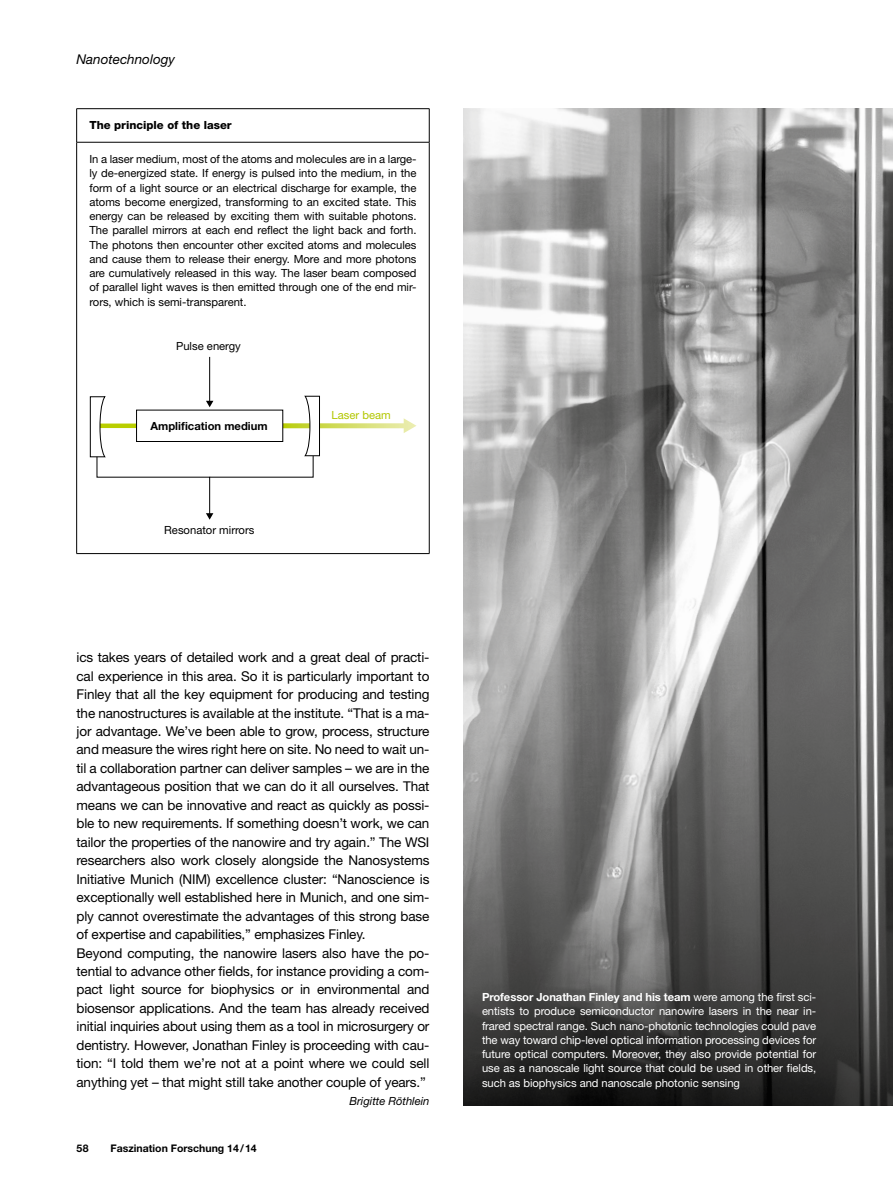
<style>
.page{position:relative;width:893px;height:1191px;background:#fff}
.page>*{position:absolute;margin:0;border:0;box-sizing:border-box;transform-origin:0 0}
.t1{font:13.5px/18.5px "Helvetica Neue LT Std";letter-spacing:-.01em;color:#000}
.t2{font:italic 13.5px "Helvetica Neue LT Std";color:#000}
.t3{font:11.25px/14.2px "Helvetica Neue LT Std";letter-spacing:-.005em;color:#000;text-align:justify}
.t4{font:11.25px/14.2px "Helvetica Neue LT Std";letter-spacing:-.005em;color:#fff;text-align:justify}
.t5{font:800 11.25px "Helvetica Neue LT Std";color:#000}
.t6{font:700 11.25px "Helvetica Neue LT Std";color:#000}
.t7{font:italic 11.25px "Helvetica Neue LT Std";letter-spacing:-.005em;color:#000}
.t8{font:11.25px "Helvetica Neue LT Std";color:#b3c700}
.t9{font:700 10.5px "Helvetica Neue LT Std";color:#000}
.s1{font-weight:700}
</style>
<div class="page">
<img style="left:463px;top:108px;width:430px;height:997px">
<hr style="left:76px;top:108px;width:353px;height:1px;background:#000">
<hr style="left:76px;top:109px;width:1px;height:33px;background:#000">
<hr style="left:429px;top:109px;width:1px;height:33px;background:#000">
<hr style="left:76px;top:142px;width:353px;height:1px;background:#000">
<hr style="left:76px;top:142px;width:1px;height:411px;background:#000">
<hr style="left:429px;top:142px;width:1px;height:411px;background:#000">
<hr style="left:76px;top:553px;width:353px;height:1px;background:#000">
<hr style="left:209px;top:357px;width:1px;height:45px;background:#000">
<svg style="left:90px;top:395px;width:327px;height:124px"></svg>
<p class="t2" style="left:77px;top:51px;width:100px">Nanotechnology</p>
<p class="t5" style="left:89px;top:119px;width:144px">The principle of the laser</p>
<p class="t3" style="left:89px;top:152px;width:329px">In a laser medium, most of the atoms and molecules are in a large&shy;ly de-energized state. If energy is pulsed into the medium, in the form of a light source or an electrical discharge for example, the atoms become energized, transforming to an excited state. This energy can be released by exciting them with suitable photons.<br>The parallel mirrors at each end reflect the light back and forth.<br>The photons then encounter other excited atoms and molecules and cause them to release their energy. More and more photons are cumulatively released in this way. The laser beam composed of parallel light waves is then emitted through one of the end mir&shy;rors, which is semi-transparent.</p>
<p class="t3" style="left:176px;top:339px;width:66px">Pulse energy</p>
<p class="t6" style="left:150px;top:419px;width:119px">Amplification medium</p>
<p class="t3" style="left:164px;top:523px;width:92px">Resonator mirrors</p>
<p class="t8" style="left:332px;top:408px;width:61px">Laser beam</p>
<p class="t1" style="left:77px;top:648px;width:354px">ics takes years of detailed work and a great deal of practi&shy;cal experience in this area. So it is particularly important to Finley that all the key equipment for producing and testing the nanostructures is available at the institute. “That is a ma&shy;jor advantage. We’ve been able to grow, process, structure and measure the wires right here on site. No need to wait un&shy;til a collaboration partner can deliver samples – we are in the advantageous position that we can do it all ourselves. That means we can be innovative and react as quickly as possi&shy;ble to new requirements. If something doesn’t work, we can tailor the properties of the nanowire and try again.” The WSI researchers also work closely alongside the Nanosystems Initiative Munich (NIM) excellence cluster: “Nanoscience is exceptionally well established here in Munich, and one sim&shy;ply cannot overestimate the advantages of this strong base of expertise and capabilities,” emphasizes Finley.<br>Beyond computing, the nanowire lasers also have the po&shy;tential to advance other fields, for instance providing a com&shy;pact light source for biophysics or in environmental and biosensor applications. And the team has already received initial inquiries about using them as a tool in microsurgery or dentistry. However, Jonathan Finley is proceeding with cau&shy;tion: “I told them we’re not at a point where we could sell anything yet – that might still take another couple of years.”</p>
<p class="t9" style="left:77px;top:1141px;width:14px">58</p>
<p class="t9" style="left:111px;top:1141px;width:148px">Faszination Forschung 14/14</p>
<p class="t7" style="left:350px;top:1094px;width:81px">Brigitte Röthlein</p>
<p class="t4" style="left:482px;top:989px;width:336px"><span class="s1">Professor Jonathan Finley and his team</span> were among the first sci&shy;entists to produce semiconductor nanowire lasers in the near in&shy;frared spectral range. Such nano-photonic technologies could pave the way toward chip-level optical information processing devices for future optical computers. Moreover, they also provide potential for use as a nanoscale light source that could be used in other fields, such as biophysics and nanoscale photonic sensing</p>
</div>
